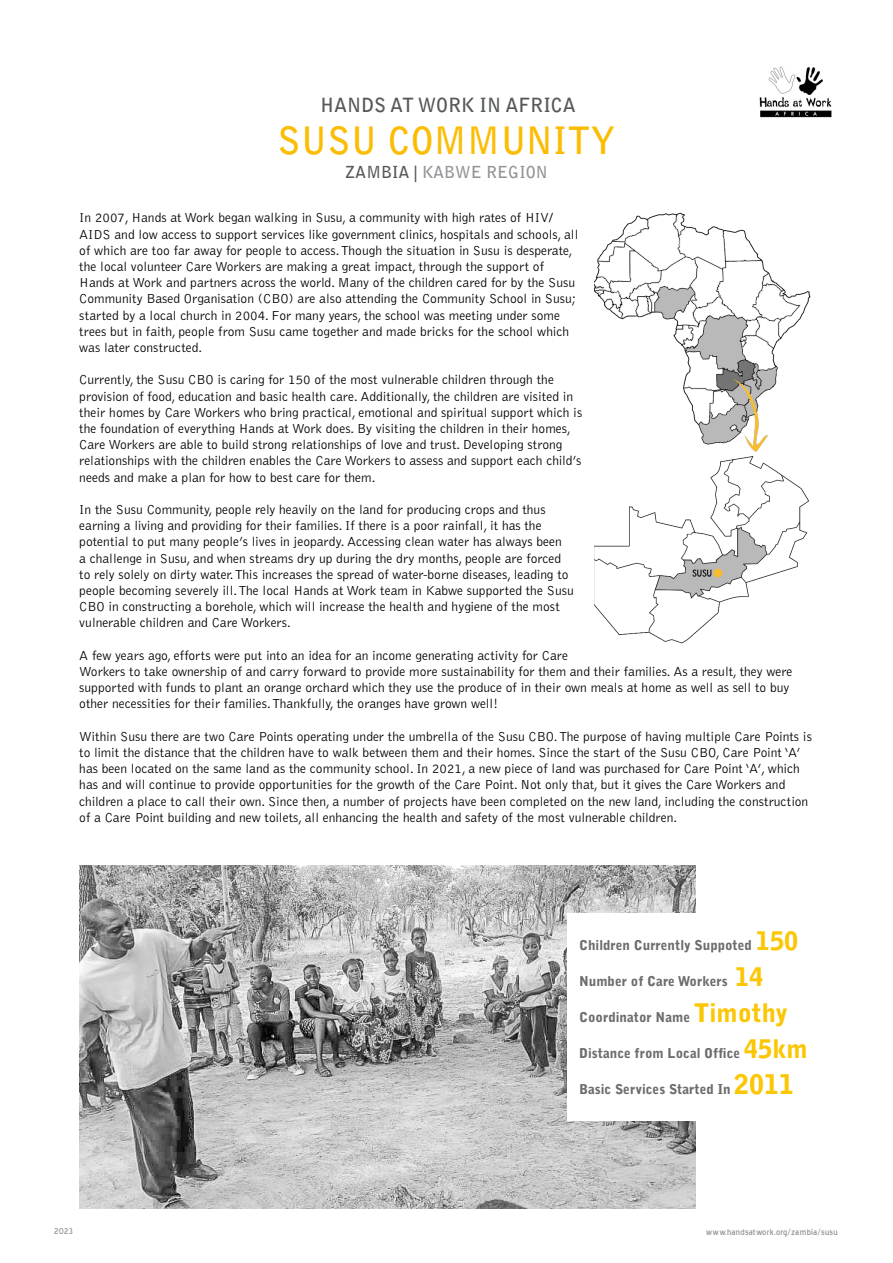
<style>
.page{position:relative;width:893px;height:1263px;background:#fff}
.page>*{position:absolute;margin:0;border:0;box-sizing:border-box;transform-origin:0 0}
.t1{font:700 37.5px "Bell Gothic Std";color:#fbbd04}
.t2{font:700 19.5px "Bell Gothic Std";color:#57585a}
.t3{font:700 16.5px "Bell Gothic Std";color:#939598}
.t4{font:300 13.5px/16.2px "Bell Gothic Std";color:#000}
.t5{font:900 13.5px "Bell Gothic Std";color:#6c6c6c}
.t6{font:10.5px "Blue Highway";letter-spacing:.025em;color:#939598}
.s1{color:#57585a}
.s2{font-size:25.5px;color:#fbc604}
.s3{font-size:27px;color:#fbc604}
</style>
<div class="page">
<img style="left:759px;top:67px;width:73px;height:51px">
<img style="left:79px;top:866px;width:617px;height:342px">
<div style="left:567px;top:913px;width:135px;height:208px;background:#fff"></div>
<img style="left:594px;top:212px;width:217px;height:432px">
<p class="t2" style="left:320px;top:93px;width:257px">HANDS AT WORK IN AFRICA</p>
<p class="t1" style="left:277px;top:118px;width:339px">SUSU COMMUNITY</p>
<p class="t3" style="left:345px;top:162px;width:204px"><span class="s1">ZAMBIA |</span> KABWE REGION</p>
<p class="t4" style="left:79px;top:210px;width:501px">In 2007, Hands at Work began walking in Susu, a community with high rates of HIV/ AIDS and low access to support services like government clinics, hospitals and schools, all of which are too far away for people to access. Though the situation in Susu is desperate, the local volunteer Care Workers are making a great impact, through the support of Hands at Work and partners across the world. Many of the children cared for by the Susu Community Based Organisation (CBO) are also attending the Community School in Susu; started by a local church in 2004. For many years, the school was meeting under some trees but in faith, people from Susu came together and made bricks for the school which was later constructed.</p>
<p class="t4" style="left:79px;top:372px;width:504px">Currently, the Susu CBO is caring for 150 of the most vulnerable children through the provision of food, education and basic health care. Additionally, the children are visited in their homes by Care Workers who bring practical, emotional and spiritual support which is the foundation of everything Hands at Work does. By visiting the children in their homes, Care Workers are able to build strong relationships of love and trust. Developing strong relationships with the children enables the Care Workers to assess and support each child’s needs and make a plan for how to best care for them.</p>
<p class="t4" style="left:79px;top:502px;width:496px">In the Susu Community, people rely heavily on the land for producing crops and thus earning a living and providing for their families. If there is a poor rainfall, it has the potential to put many people’s lives in jeopardy. Accessing clean water has always been<br>a challenge in Susu, and when streams dry up during the dry months, people are forced to rely solely on dirty water. This increases the spread of water-borne diseases, leading to people becoming severely ill. The local Hands at Work team in Kabwe supported the Susu CBO in constructing a borehole, which will increase the health and hygiene of the most vulnerable children and Care Workers.</p>
<p class="t4" style="left:79px;top:647px;width:715px">A few years ago, efforts were put into an idea for an income generating activity for Care<br>Workers to take ownership of and carry forward to provide more sustainability for them and their families. As a result, they were supported with funds to plant an orange orchard which they use the produce of in their own meals at home as well as sell to buy other necessities for their families. Thankfully, the oranges have grown well!</p>
<p class="t4" style="left:79px;top:728px;width:734px">Within Susu there are two Care Points operating under the umbrella of the Susu CBO. The purpose of having multiple Care Points is to limit the distance that the children have to walk between them and their homes. Since the start of the Susu CBO, Care Point ‘A’ has been located on the same land as the community school. In 2021, a new piece of land was purchased for Care Point ‘A’, which has and will continue to provide opportunities for the growth of the Care Point. Not only that, but it gives the Care Workers and children a place to call their own. Since then, a number of projects have been completed on the new land, including the construction of a Care Point building and new toilets, all enhancing the health and safety of the most vulnerable children.</p>
<p class="t5" style="left:579px;top:937px;width:221px">Children Currently Suppoted <span class="s2">150</span></p>
<p class="t5" style="left:579px;top:973px;width:186px">Number of Care Workers <span class="s2">14</span></p>
<p class="t5" style="left:579px;top:1009px;width:211px">Coordinator Name <span class="s2">Timothy</span></p>
<p class="t5" style="left:579px;top:1045px;width:230px">Distance from Local Office <span class="s2">45km</span></p>
<p class="t5" style="left:579px;top:1081px;width:217px">Basic Services Started In <span class="s3">2011</span></p>
<p class="t6" style="left:54px;top:1226px;width:20px">2023</p>
<p class="t6" style="left:706px;top:1228px;width:134px">www.handsatwork.org/zambia/susu</p>
</div>
